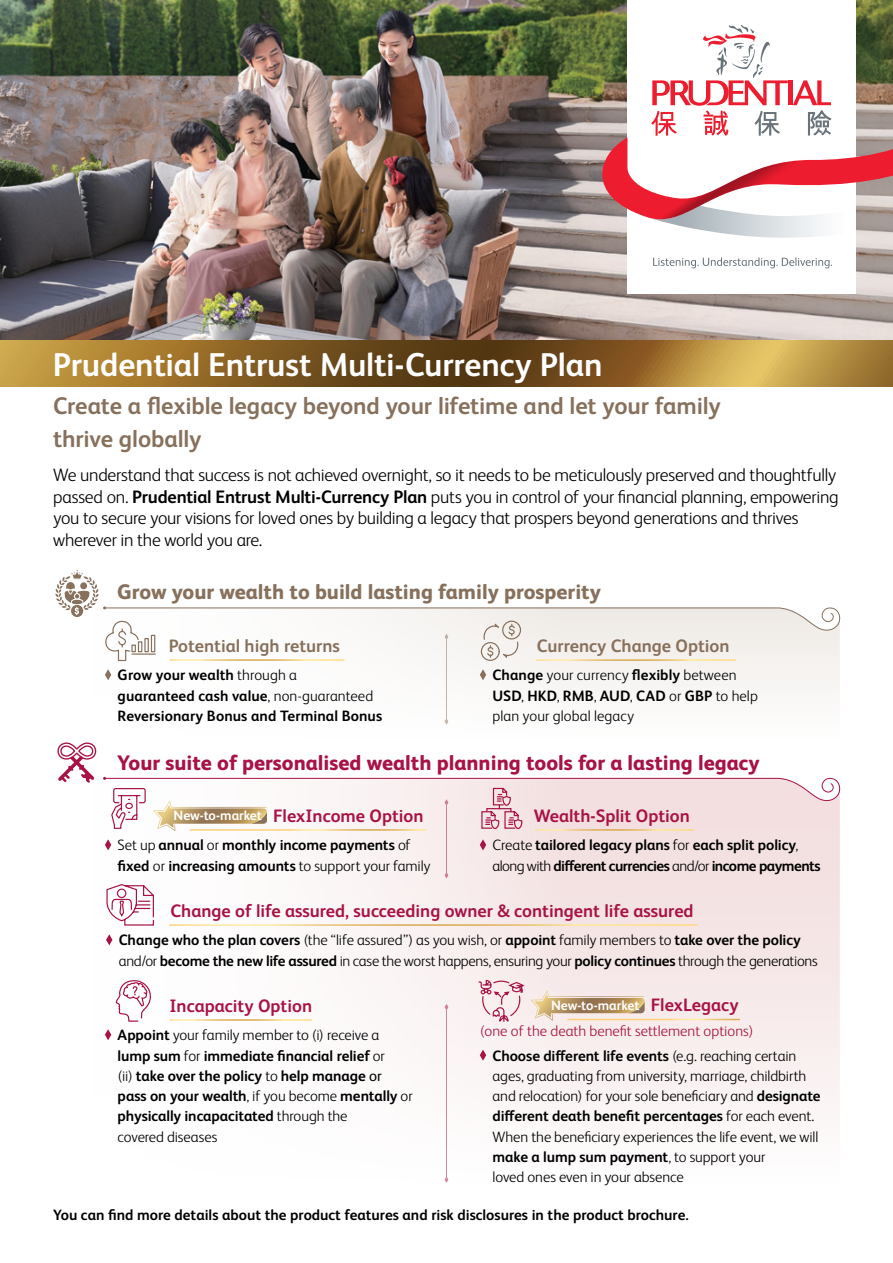
<style>
.page{position:relative;width:893px;height:1263px;background:#fff}
.page>*{position:absolute;margin:0;border:0;box-sizing:border-box;transform-origin:0 0}
.t1{font:700 33px "FS Albert Pro";letter-spacing:-.005em;color:#fff}
.t2{font:700 24px/33px "FS Albert Pro";letter-spacing:-.005em;color:#87705c}
.t3{font:800 21px "FS Albert Pro";color:#a81246}
.t4{font:800 21px "FS Albert Pro";color:#87705c}
.t5{font:300 18px/21.6px "FS Albert Pro";letter-spacing:-.015em;color:#000}
.t6{font:700 18px "FS Albert Pro";color:#a81246}
.t7{font:700 18px "FS Albert Pro";color:#87705c}
.t8{font:700 15px/20.2px "FS Albert Pro";letter-spacing:-.005em;color:#000}
.t9{font:300 15px/20.2px "FS Albert Pro";letter-spacing:-.005em;color:#000}
.t10{font:300 15px/24.5px "FS Albert Pro";color:#a81246}
.t11{font:700 13.5px "FS Albert Pro";letter-spacing:-.005em;color:#fff}
.s1{font-weight:700}
.s2{font-weight:300}
.s3{font-weight:400}
.s4{font-weight:700;color:#000}
.s5{color:#000}
.s6{font-size:18px;color:#a81246}
</style>
<div class="page">
<img style="left:0;top:0;width:893px;height:340px">
<svg style="left:0;top:340px;width:893px;height:47px;background:#936d2d"></svg>
<svg style="left:108px;top:926px;width:732px;height:254px"></svg>
<svg style="left:111px;top:662px;width:729px;height:60px"></svg>
<svg style="left:105px;top:669px;width:6px;height:11px"></svg>
<svg style="left:480px;top:669px;width:6px;height:11px"></svg>
<svg style="left:106px;top:934px;width:6px;height:11px"></svg>
<svg style="left:105px;top:1029px;width:6px;height:11px"></svg>
<hr style="left:169px;top:1019px;width:143px;height:2px;background:#fff">
<svg style="left:480px;top:1049px;width:6px;height:12px"></svg>
<hr style="left:446px;top:637px;width:1px;height:85px;background:#87705c">
<svg style="left:445px;top:718px;width:3px;height:7px"></svg>
<svg style="left:115px;top:979px;width:37px;height:43px"></svg>
<svg style="left:57px;top:742px;width:40px;height:41px"></svg>
<hr style="left:567px;top:1019px;width:173px;height:1px;background:#fff">
<hr style="left:446px;top:1007px;width:1px;height:173px;background:#a81246">
<svg style="left:445px;top:1004px;width:3px;height:6px"></svg>
<svg style="left:445px;top:1176px;width:3px;height:7px"></svg>
<svg style="left:478px;top:979px;width:167px;height:45px;background:#e4ccc1"></svg>
<div style="left:45px;top:385px;width:801px;height:171px;background:#fff"></div>
<div style="left:627px;top:0;width:228px;height:293px;background:#fff"></div>
<svg style="left:653px;top:257px;width:179px;height:11px"></svg>
<svg style="left:602px;top:25px;width:291px;height:213px"></svg>
<svg style="left:55px;top:570px;width:786px;height:92px"></svg>
<svg style="left:103px;top:776px;width:738px;height:150px"></svg>
<h1 class="t1" style="left:53px;top:342px;width:551px">Prudential Entrust Multi-Currency Plan</h1>
<h2 class="t2" style="left:53px;top:388px;width:669px">Create a flexible legacy beyond your lifetime and let your family thrive globally</h2>
<p class="t5" style="left:53px;top:463px;width:787px">We understand that success is not achieved overnight, so it needs to be meticulously preserved and thoughtfully passed on. <span class="s1">Prudential Entrust Multi-Currency Plan</span> puts you in control of your financial planning, empowering you to secure your visions for loved ones by building a legacy that prospers beyond generations and thrives wherever in the world you are.</p>
<h3 class="t4" style="left:117px;top:575px;width:485px">Grow your wealth to build lasting family prosperity</h3>
<p class="t7" style="left:169px;top:633px;width:173px">Potential high returns</p>
<p class="t8" style="left:118px;top:664px;width:266px">Grow your wealth <span class="s2">through a<br></span>guaranteed cash value<span class="s2">, non-guaranteed<br></span>Reversionary Bonus and Terminal Bonus</p>
<p class="t7" style="left:537px;top:633px;width:194px">Currency Change Option</p>
<p class="t9" style="left:493px;top:664px;width:267px"><span class="s1">Change</span> your currency <span class="s1">flexibly</span> between<br><span class="s1">USD</span>, <span class="s1">HKD</span>, <span class="s1">RMB</span>, <span class="s1">AUD</span>, <span class="s1">CAD</span> or <span class="s1">GBP</span> to help plan your global legacy</p>
<h3 class="t3" style="left:117px;top:746px;width:644px">Your suite of personalised wealth planning tools for a lasting legacy</h3>
<p class="t11" style="left:174px;top:806px;width:90px">New-to-market</p>
<p class="t6" style="left:273px;top:803px;width:152px">FlexIncome Option</p>
<p class="t8" style="left:118px;top:834px;width:314px"><span class="s2">Set up</span> annual <span class="s2">or</span> monthly income payments <span class="s2">of </span>fixed <span class="s2">or</span> increasing amounts <span class="s2">to support your family</span></p>
<p class="t6" style="left:534px;top:803px;width:158px">Wealth-Split Option</p>
<p class="t8" style="left:493px;top:834px;width:330px"><span class="s2">Create</span> tailored legacy plans <span class="s2">for</span> each split policy<span class="s2">, along with</span> different currencies <span class="s2">and/or</span> income payments</p>
<p class="t6" style="left:171px;top:898px;width:525px">Change of life assured, succeeding owner &amp; contingent life assured</p>
<p class="t9" style="left:119px;top:929px;width:700px"><span class="s1">Change who the plan covers</span> (the “life assured”) as you wish, or <span class="s1">appoint</span> family members to <span class="s1">take over the policy </span>and/or <span class="s1">become the new life assured</span> in case the worst happens, ensuring your <span class="s1">policy continues</span> through the generations</p>
<p class="t6" style="left:169px;top:993px;width:144px">Incapacity Option</p>
<p class="t8" style="left:118px;top:1024px;width:297px">Appoint <span class="s2">your family member to (i) receive a </span>lump sum <span class="s2">for</span> immediate financial relief <span class="s2">or<br>(ii)</span> take over the policy <span class="s2">to</span> help manage <span class="s3">or </span>pass on your wealth<span class="s2">, if you become</span> mentally <span class="s2">or </span>physically incapacitated <span class="s2">through the<br>covered diseases</span></p>
<p class="t10" style="left:493px;top:1018px;width:305px;text-indent:-13px">(one of the death benefit settlement options)<br><span class="s4">Choose different life events</span> <span class="s5">(e.g. reaching certain</span></p>
<p class="t11" style="left:551px;top:996px;width:189px">New-to-market <span class="s6">FlexLegacy</span></p>
<p class="t9" style="left:493px;top:1065px;width:330px">ages, graduating from university, marriage, childbirth and relocation) for your sole beneficiary and <span class="s1">designate different death benefit percentages</span> for each event.<br>When the beneficiary experiences the life event, we will <span class="s1">make a lump sum payment</span>, to support your<br>loved ones even in your absence</p>
<p class="t8" style="left:53px;top:1204px;width:637px">You can find more details about the product features and risk disclosures in the product brochure.</p>
</div>
